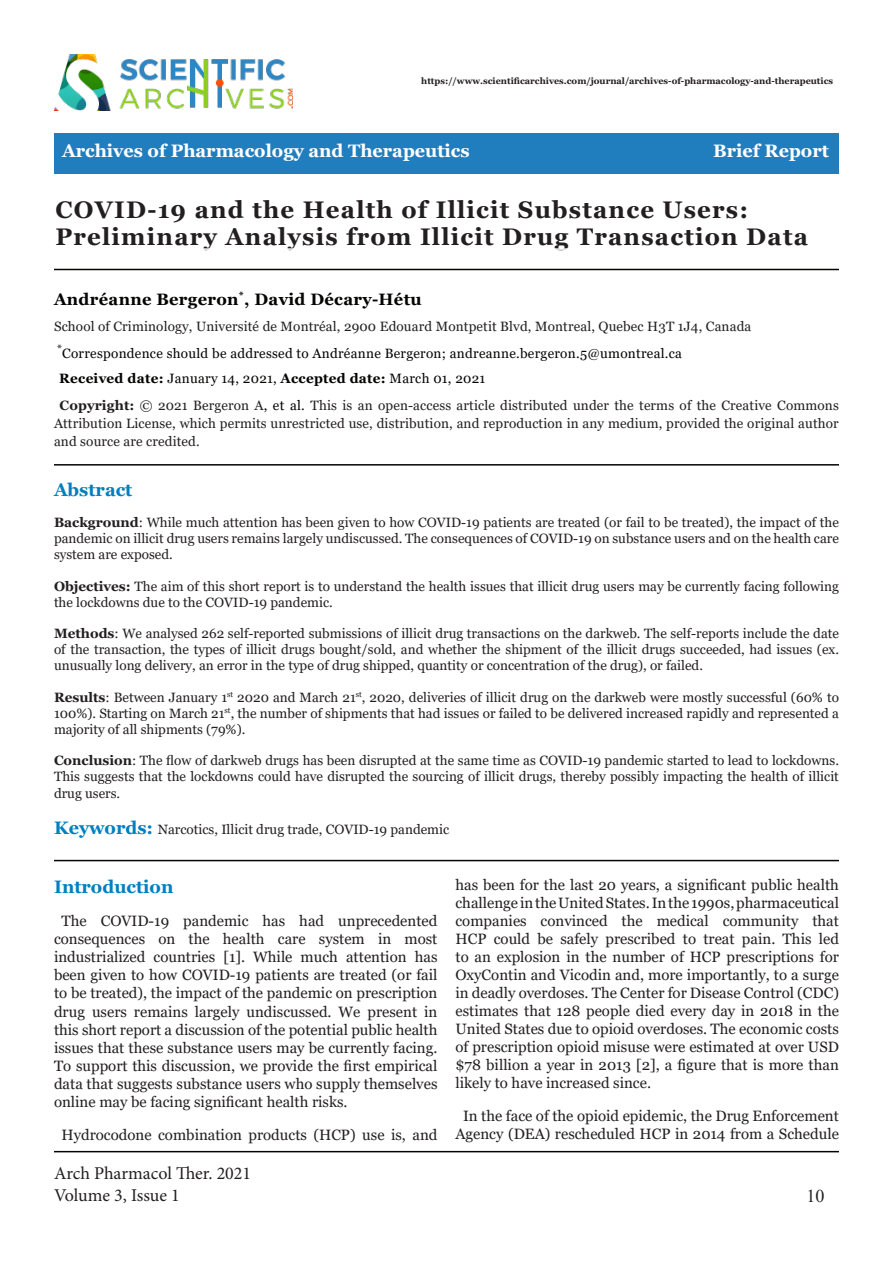
<style>
.page{position:relative;width:893px;height:1263px;background:#fff}
.page>*{position:absolute;margin:0;border:0;box-sizing:border-box;transform-origin:0 0}
.t1{font:700 24px/27px "Georgia";letter-spacing:.05em;color:#231f20}
.t2{font:700 18px "Georgia";color:#fff}
.t3{font:18px/21.6px "Minion Pro";letter-spacing:-.005em;color:#231f20}
.t4{font:700 18px "Georgia";color:#007fbe}
.t5{font:18px "Times New Roman";color:#231f20}
.t6{font:700 16.5px "Georgia";letter-spacing:.02em;color:#040503}
.t7{font:15px/18px "Georgia";color:#231f20;text-align:justify}
.t8{font:13.5px/16.2px "Georgia";color:#231f20;text-align:justify}
.t9{font:13.5px "Georgia";letter-spacing:.02em;color:#040503}
.t10{font:700 9px "Georgia";color:#231f20}
.s1{font-weight:700}
.s2{color:#040503}
.s3{font-weight:700;font-size:18px;color:#007fbe}
</style>
<div class="page">
<div style="left:54px;top:134px;width:785px;height:40px;background:#217ebe"></div>
<img style="left:54px;top:54px;width:238px;height:56px">
<hr style="left:54px;top:269px;width:785px;height:1px;background:#040503">
<hr style="left:54px;top:464px;width:785px;height:2px;background:#040503">
<hr style="left:54px;top:1151px;width:785px;height:1px;background:#040503">
<hr style="left:54px;top:860px;width:785px;height:1px;background:#040503">
<p class="t10" style="left:421px;top:75px;width:413px">https://www.scientificarchives.com/journal/archives-of-pharmacology-and-therapeutics</p>
<h2 class="t2" style="left:62px;top:139px;width:409px">Archives of Pharmacology and Therapeutics</h2>
<h2 class="t2" style="left:713px;top:139px;width:117px">Brief Report</h2>
<p class="t1" style="left:56px;top:196px;width:754px">COVID-19 and the Health of Illicit Substance Users:<br>Preliminary Analysis from Illicit Drug Transaction Data</p>
<p class="t6" style="left:54px;top:289px;width:369px">Andréanne Bergeron<sup>*</sup>, David Décary-Hétu</p>
<p class="t8" style="left:54px;top:318px;width:699px">School of Criminology, Université de Montréal, 2900 Edouard Montpetit Blvd, Montreal, Quebec H3T 1J4, Canada</p>
<p class="t9" style="left:57px;top:345px;width:626px"><sup>*</sup>Correspondence should be addressed to Andréanne Bergeron; andreanne.bergeron.5@umontreal.ca</p>
<p class="t9" style="left:59px;top:370px;width:428px"><span class="s1">Received date:</span> January 14, 2021, <span class="s1">Accepted date:</span> March 01, 2021</p>
<p class="t8" style="left:54px;top:397px;width:786px;line-height:18px;text-indent:6px"><span class="s1">Copyright:</span> © 2021 Bergeron A<span class="s2">, et al.</span> This is an open-access article distributed under the terms of the Creative Commons Attribution License, which permits unrestricted use, distribution, and reproduction in any medium, provided the original author and source are credited.</p>
<p class="t4" style="left:54px;top:478px;width:80px">Abstract</p>
<p class="t8" style="left:54px;top:514px;width:786px"><span class="s1">Background</span>: While much attention has been given to how COVID-19 patients are treated (or fail to be treated), the impact of the pandemic on illicit drug users remains largely undiscussed. The consequences of COVID-19 on substance users and on the health care system are exposed.</p>
<p class="t8" style="left:54px;top:578px;width:786px"><span class="s1">Objectives:</span> The aim of this short report is to understand the health issues that illicit drug users may be currently facing following the lockdowns due to the COVID-19 pandemic.</p>
<p class="t8" style="left:54px;top:625px;width:786px"><span class="s1">Methods</span>: We analysed 262 self-reported submissions of illicit drug transactions on the darkweb. The self-reports include the date of the transaction, the types of illicit drugs bought/sold, and whether the shipment of the illicit drugs succeeded, had issues (ex. unusually long delivery, an error in the type of drug shipped, quantity or concentration of the drug), or failed.</p>
<p class="t8" style="left:54px;top:689px;width:786px"><span class="s1">Results</span>: Between January 1<sup>st</sup> 2020 and March 21<sup>st</sup>, 2020, deliveries of illicit drug on the darkweb were mostly successful (60% to 100%). Starting on March 21<sup>st</sup>, the number of shipments that had issues or failed to be delivered increased rapidly and represented a majority of all shipments (79%).</p>
<p class="t8" style="left:54px;top:753px;width:786px"><span class="s1">Conclusion</span>: The flow of darkweb drugs has been disrupted at the same time as COVID-19 pandemic started to lead to lockdowns.<br>This suggests that the lockdowns could have disrupted the sourcing of illicit drugs, thereby possibly impacting the health of illicit drug users.</p>
<p class="t8" style="left:54px;top:822px;width:397px"><span class="s3">Keywords:</span> Narcotics, Illicit drug trade, COVID-19 pandemic</p>
<p class="t4" style="left:54px;top:875px;width:121px">Introduction</p>
<p class="t7" style="left:54px;top:912px;width:385px;text-indent:8px">The COVID-19 pandemic has had unprecedented consequences on the health care system in most industrialized countries [1]. While much attention has been given to how COVID-19 patients are treated (or fail to be treated), the impact of the pandemic on prescription drug users remains largely undiscussed. We present in this short report a discussion of the potential public health issues that these substance users may be currently facing.<br>To support this discussion, we provide the first empirical data that suggests substance users who supply themselves online may be facing significant health risks.</p>
<p class="t7" style="left:62px;top:1126px;width:377px">Hydrocodone combination products (HCP) use is, and</p>
<h2 class="t3" style="left:54px;top:1163px;width:199px">Arch Pharmacol Ther. 2021<br>Volume 3, Issue 1</h2>
<p class="t7" style="left:455px;top:876px;width:385px">has been for the last 20 years, a significant public health challenge in the United States. In the 1990s, pharmaceutical companies convinced the medical community that HCP could be safely prescribed to treat pain. This led to an explosion in the number of HCP prescriptions for OxyContin and Vicodin and, more importantly, to a surge in deadly overdoses. The Center for Disease Control (CDC) estimates that 128 people died every day in 2018 in the United States due to opioid overdoses. The economic costs of prescription opioid misuse were estimated at over USD $78 billion a year in 2013 [2], a figure that is more than likely to have increased since.</p>
<p class="t7" style="left:455px;top:1107px;width:385px;text-align:center">In the face of the opioid epidemic, the Drug Enforcement<br>Agency (DEA) rescheduled HCP in 2014 from a Schedule</p>
<p class="t5" style="left:806px;top:1183px;width:19px">10</p>
</div>
